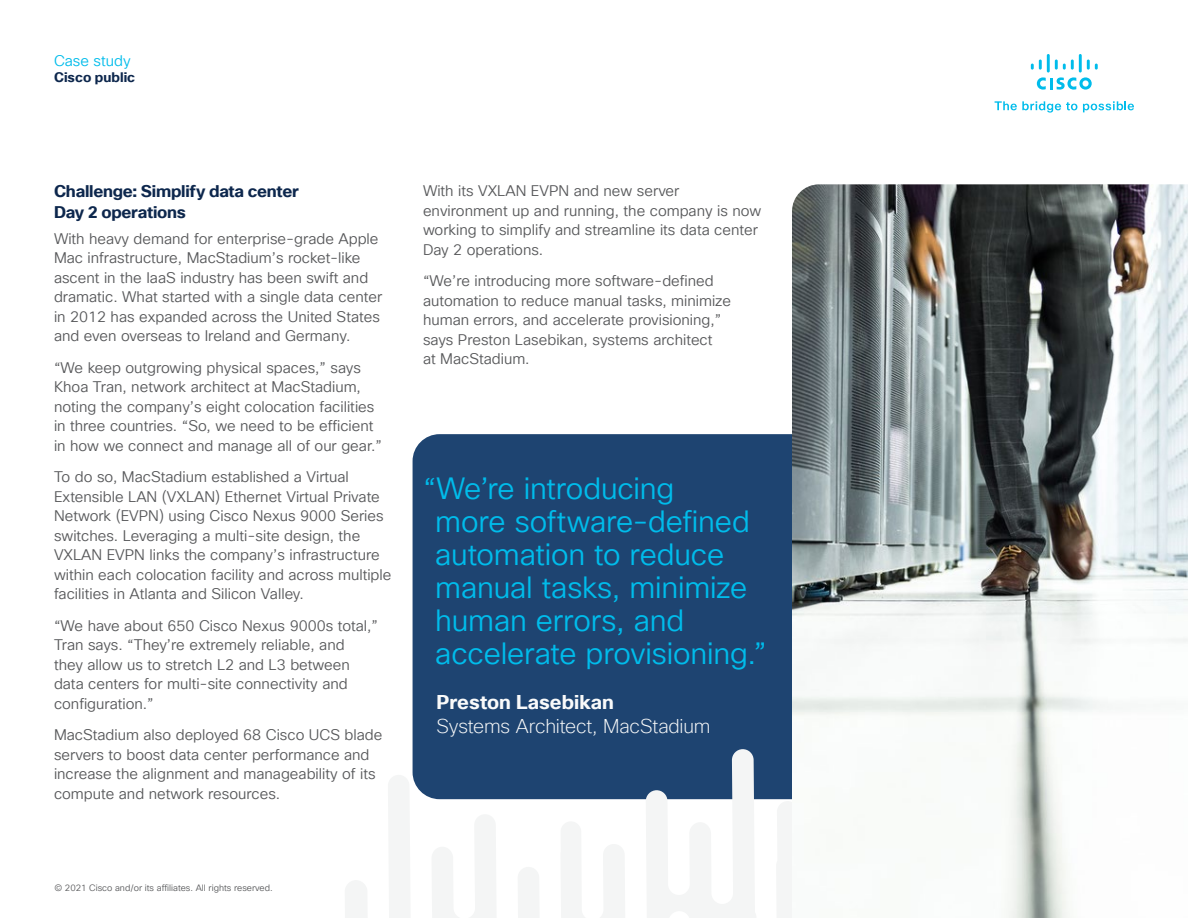
<style>
.page{position:relative;width:1188px;height:918px;background:#fff}
.page>*{position:absolute;margin:0;border:0;box-sizing:border-box;transform-origin:0 0}
.Pull_Quote_Body_colo{font:30px/33px "Cisco Sans TT Light";letter-spacing:-.005em;color:#00bceb}
.Pull_Quote_Author_Ti{font:200 19.5px "Cisco Sans TT";letter-spacing:-.01em;color:#f9fafa}
.Pull_Quote_Author_Na{font:700 19.5px "Cisco Sans TT";color:#f9fafa}
.Subhead3_Indigo{font:700 16.5px/21px "Cisco Sans TT";letter-spacing:-.015em;color:#0d274d}
.Body{font:15px/19.5px "Cisco Sans TT Light";color:#57585a}
.t1{font:15px "Cisco Sans TT Light";color:#00bceb}
.t2{font:700 13.5px "Cisco Sans TT";color:#0d274d}
.t3{font:9px "Cisco Sans TT Light";color:#57585a}
</style>
<div class="page">
<svg style="left:995px;top:101px;width:82px;height:12px"></svg>
<svg style="left:1083px;top:101px;width:51px;height:11px"></svg>
<svg style="left:1037px;top:77px;width:55px;height:13px"></svg>
<svg style="left:1031px;top:60px;width:11px;height:10px"></svg>
<hr style="left:1047px;top:54px;width:3px;height:19px;background:#00bceb">
<svg style="left:1055px;top:60px;width:19px;height:10px"></svg>
<hr style="left:1079px;top:54px;width:3px;height:19px;background:#00bceb">
<svg style="left:1087px;top:60px;width:11px;height:10px"></svg>
<div style="left:413px;top:434px;width:528px;height:365px;background:#1e4471;border-radius:27px"></div>
<svg style="left:345px;top:749px;width:447px;height:169px"></svg>
<img style="left:792px;top:184px;width:396px;height:734px">
<p class="t1" style="left:54px;top:51px;width:78px">Case study</p>
<p class="t2" style="left:54px;top:69px;width:83px">Cisco public</p>
<p class="Subhead3_Indigo" style="left:54px;top:181px;width:246px">Challenge: Simplify data center<br>Day 2 operations</p>
<p class="Body" style="left:54px;top:229px;width:330px">With heavy demand for enterprise-grade Apple Mac infrastructure, MacStadium’s rocket-like ascent in the IaaS industry has been swift and dramatic. What started with a single data center in 2012 has expanded across the United States and even overseas to Ireland and Germany.</p>
<p class="Body" style="left:54px;top:358px;width:330px">“We keep outgrowing physical spaces,” says Khoa Tran, network architect at MacStadium, noting the company’s eight colocation facilities in three countries. “So, we need to be efficient in how we connect and manage all of our gear.”</p>
<p class="Body" style="left:54px;top:468px;width:339px">To do so, MacStadium established a Virtual Extensible LAN (VXLAN) Ethernet Virtual Private Network (EVPN) using Cisco Nexus 9000 Series switches. Leveraging a multi-site design, the VXLAN EVPN links the company’s infrastructure within each colocation facility and across multiple facilities in Atlanta and Silicon Valley.</p>
<p class="Body" style="left:54px;top:616px;width:326px">“We have about 650 Cisco Nexus 9000s total,” Tran says. “They’re extremely reliable, and<br>they allow us to stretch L2 and L3 between data centers for multi-site connectivity and configuration.”</p>
<p class="Body" style="left:54px;top:726px;width:330px">MacStadium also deployed 68 Cisco UCS blade servers to boost data center performance and increase the alignment and manageability of its compute and network resources.</p>
<p class="Body" style="left:423px;top:182px;width:340px">With its VXLAN EVPN and new server environment up and running, the company is now working to simplify and streamline its data center Day 2 operations.</p>
<p class="Body" style="left:423px;top:272px;width:310px">“We’re introducing more software-defined automation to reduce manual tasks, minimize human errors, and accelerate provisioning,” says Preston Lasebikan, systems architect<br>at MacStadium.</p>
<p class="Pull_Quote_Body_colo" style="left:435px;top:473px;width:333px;text-indent:-12px">“We’re introducing<br>more software-defined automation to reduce manual tasks, minimize human errors, and accelerate provisioning.”</p>
<p class="Pull_Quote_Author_Na" style="left:436px;top:689px;width:179px">Preston Lasebikan</p>
<p class="Pull_Quote_Author_Ti" style="left:436px;top:714px;width:275px">Systems Architect, MacStadium</p>
<p class="t3" style="left:54px;top:882px;width:220px">© 2021 Cisco and/or its affiliates. All rights reserved.</p>
</div>
